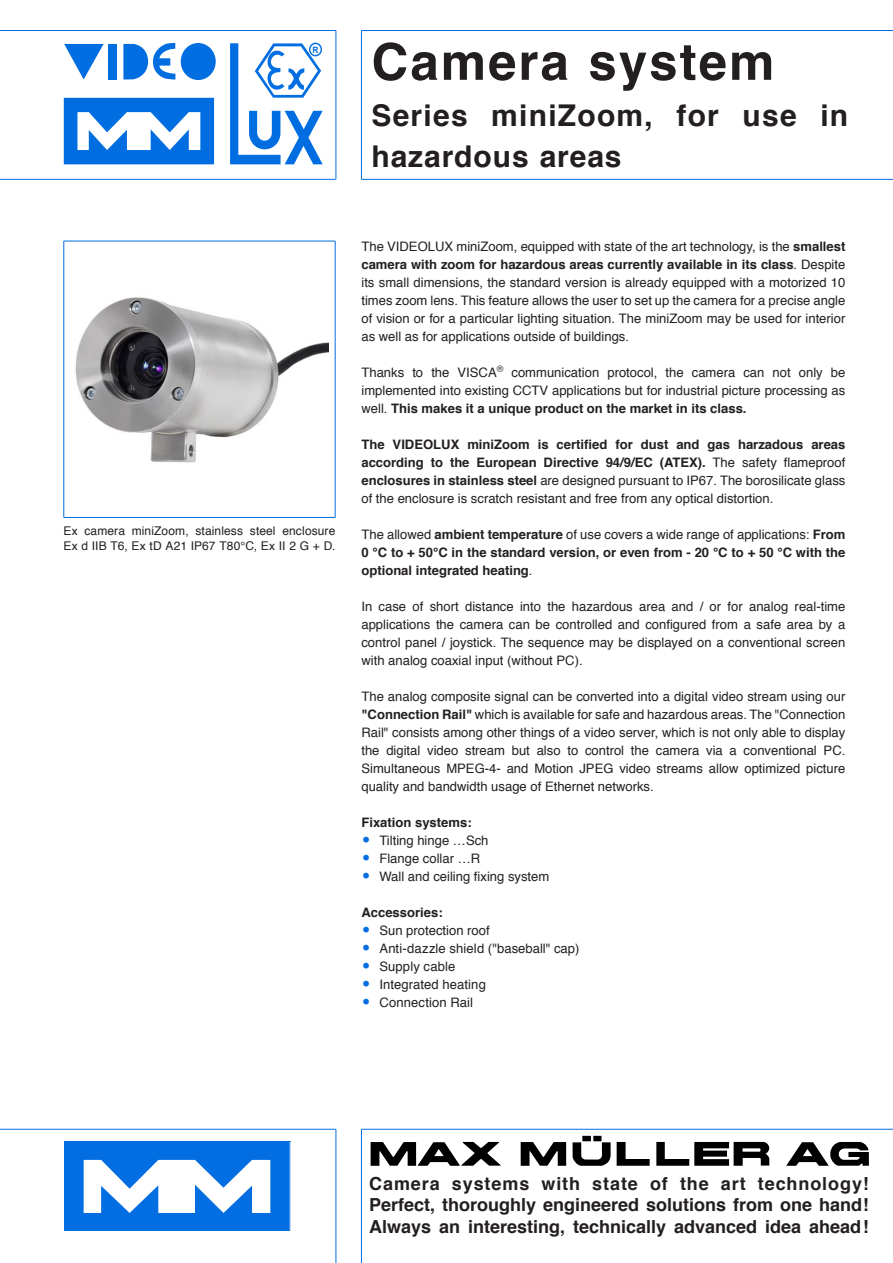
<style>
.page{position:relative;width:893px;height:1263px;background:#fff}
.page>*{position:absolute;margin:0;border:0;box-sizing:border-box;transform-origin:0 0}
.t1{font:700 51px "Helvetica";letter-spacing:.04em;color:#231f20}
.t2{font:700 30px/40.5px "Helvetica";letter-spacing:.04em;color:#231f20}
.t3{font:700 18px/21.6px "Helvetica";color:#231f20;text-align:justify}
.t4{font:13.05px/18px "Helvetica";color:#231f20;text-align:justify}
.t5{font:700 13.05px/18px "Helvetica";color:#231f20;text-align:justify}
.t6{font:12px/14.4px "Helvetica";letter-spacing:.01em;color:#231f20}
.t7{font:700 8.85px "Arial";color:#036ee1;scale:.95 1}
.s1{font-weight:700}
.s2{font-weight:400}
.s3{font-size:26.1px;color:#036ee1}
</style>
<div class="page">
<hr style="left:361px;top:30px;width:532px;height:1px;background:#036ee1">
<hr style="left:361px;top:179px;width:532px;height:1px;background:#036ee1">
<hr style="left:361px;top:31px;width:1px;height:148px;background:#036ee1">
<hr style="left:335px;top:241px;width:1px;height:276px;background:#036ee1">
<hr style="left:63px;top:241px;width:1px;height:276px;background:#036ee1">
<hr style="left:64px;top:517px;width:271px;height:1px;background:#036ee1">
<hr style="left:64px;top:241px;width:271px;height:1px;background:#036ee1">
<img style="left:75px;top:297px;width:253px;height:166px">
<hr style="left:361px;top:1129px;width:532px;height:1px;background:#036ee1">
<hr style="left:0;top:1129px;width:336px;height:1px;background:#036ee1">
<hr style="left:336px;top:1129px;width:1px;height:134px;background:#036ee1">
<hr style="left:361px;top:1129px;width:1px;height:134px;background:#036ee1">
<svg style="left:573px;top:1140px;width:38px;height:26px"></svg>
<div style="left:593px;top:1136px;width:8px;height:5px;background:#000"></div>
<div style="left:582px;top:1136px;width:9px;height:5px;background:#000"></div>
<svg style="left:521px;top:1142px;width:45px;height:24px"></svg>
<svg style="left:656px;top:1142px;width:114px;height:24px"></svg>
<svg style="left:617px;top:1142px;width:33px;height:24px"></svg>
<svg style="left:371px;top:1142px;width:130px;height:24px"></svg>
<svg style="left:786px;top:1142px;width:83px;height:24px"></svg>
<div style="left:64px;top:1142px;width:226px;height:89px;background:#036ee1"></div>
<svg style="left:84px;top:1160px;width:186px;height:53px"></svg>
<hr style="left:0;top:30px;width:336px;height:1px;background:#036ee1">
<hr style="left:336px;top:31px;width:1px;height:148px;background:#036ee1">
<hr style="left:0;top:179px;width:336px;height:1px;background:#036ee1">
<div style="left:64px;top:98px;width:150px;height:66px;background:#006ee1"></div>
<svg style="left:77px;top:112px;width:123px;height:38px"></svg>
<svg style="left:230px;top:42px;width:93px;height:122px"></svg>
<svg style="left:64px;top:44px;width:40px;height:35px"></svg>
<div style="left:108px;top:44px;width:9px;height:36px;background:#006ee1"></div>
<div style="left:181px;top:43px;width:35px;height:37px;background:#006ee1;border-radius:50%"></div>
<svg style="left:123px;top:43px;width:52px;height:37px"></svg>
<p class="t7" style="left:312px;top:44px;width:8px">R</p>
<h1 class="t1" style="left:371px;top:21px;width:404px">Camera system</h1>
<h2 class="t2" style="left:371px;top:96px;width:478px">Series miniZoom, for use in hazardous areas</h2>
<p class="t6" style="left:63px;top:524px;width:274px">Ex camera miniZoom, stainless steel enclosure<br>Ex d IIB T6, Ex tD A21 IP67 T80°C, Ex II 2 G + D.</p>
<p class="t4" style="left:361px;top:238px;width:485px">The VIDEOLUX miniZoom, equipped with state of the art technology, is the <span class="s1">smallest camera with zoom for hazardous areas currently available in its class</span>. Despite its small dimensions, the standard version is already equipped with a motorized 10 times zoom lens. This feature allows the user to set up the camera for a precise angle of vision or for a particular lighting situation. The miniZoom may be used for interior as well as for applications outside of buildings.</p>
<p class="t4" style="left:361px;top:364px;width:485px">Thanks to the VISCA<sup>®</sup> communication protocol, the camera can not only be implemented into existing CCTV applications but for industrial picture processing as well. <span class="s1">This makes it a unique product on the market in its class.</span></p>
<p class="t4" style="left:361px;top:436px;width:485px"><span class="s1">The VIDEOLUX miniZoom is certified for dust and gas harzadous areas according to the European Directive 94/9/EC (ATEX).</span> The safety flameproof <span class="s1">enclosures in stainless steel</span> are designed pursuant to IP67. The borosilicate glass of the enclosure is scratch resistant and free from any optical distortion.</p>
<p class="t5" style="left:361px;top:525px;width:485px"><span class="s2">The allowed</span> ambient temperature <span class="s2">of use covers a wide range of applications:</span> From 0 °C to + 50°C in the standard version, or even from - 20 °C to + 50 °C with the optional integrated heating<span class="s2">.</span></p>
<p class="t4" style="left:361px;top:598px;width:485px">In case of short distance into the hazardous area and / or for analog real-time applications the camera can be controlled and configured from a safe area by a control panel / joystick. The sequence may be displayed on a conventional screen with analog coaxial input (without PC).</p>
<p class="t4" style="left:361px;top:688px;width:485px">The analog composite signal can be converted into a digital video stream using our <span class="s1">"Connection Rail"</span> which is available for safe and hazardous areas. The "Connection Rail" consists among other things of a video server, which is not only able to display the digital video stream but also to control the camera via a conventional PC.<br>Simultaneous MPEG-4- and Motion JPEG video streams allow optimized picture quality and bandwidth usage of Ethernet networks.</p>
<p class="t5" style="left:361px;top:813px;width:112px">Fixation systems:</p>
<p class="t4" style="left:361px;top:832px;width:129px"><span class="s3">•</span> Tilting hinge …Sch</p>
<p class="t4" style="left:361px;top:850px;width:120px"><span class="s3">•</span> Flange collar …R</p>
<p class="t4" style="left:361px;top:868px;width:189px"><span class="s3">•</span> Wall and ceiling fixing system</p>
<p class="t5" style="left:361px;top:903px;width:83px">Accessories:</p>
<p class="t4" style="left:361px;top:922px;width:130px"><span class="s3">•</span> Sun protection roof</p>
<p class="t4" style="left:361px;top:940px;width:219px"><span class="s3">•</span> Anti-dazzle shield ("baseball" cap)</p>
<p class="t4" style="left:361px;top:958px;width:96px"><span class="s3">•</span> Supply cable</p>
<p class="t4" style="left:361px;top:976px;width:126px"><span class="s3">•</span> Integrated heating</p>
<p class="t4" style="left:361px;top:994px;width:113px"><span class="s3">•</span> Connection Rail</p>
<h3 class="t3" style="left:369px;top:1173px;width:501px">Camera systems with state of the art technology!<br>Perfect, thoroughly engineered solutions from one hand !<br>Always an interesting, technically advanced idea ahead !</h3>
</div>
